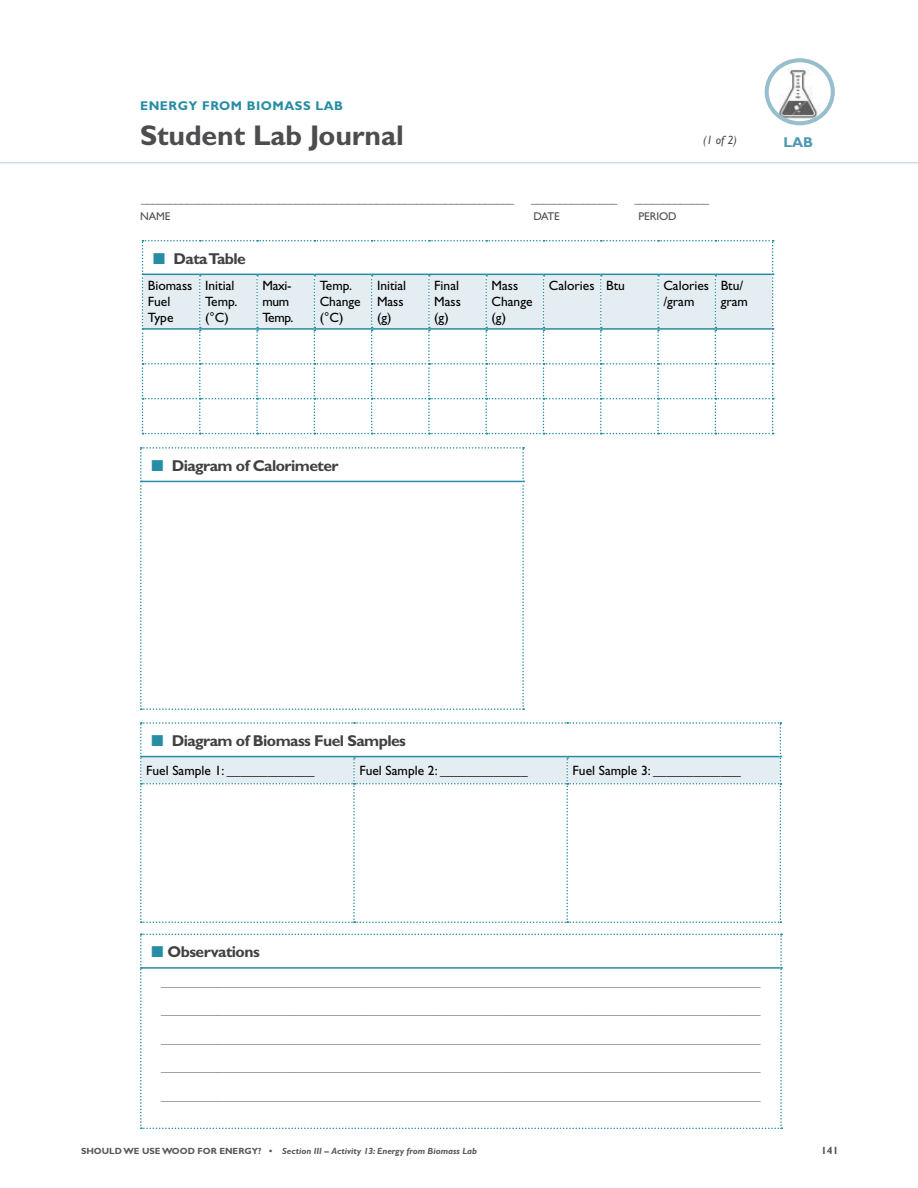
<style>
.page{position:relative;width:918px;height:1188px;background:#fff}
.page>*{position:absolute;margin:0;border:0;box-sizing:border-box;transform-origin:0 0}
.t1{font:700 28.5px "Gill Sans";color:#4d4d4f}
.t2{font:700 15.75px "Gill Sans";letter-spacing:-.035em;color:#414142}
.t3{font:700 14.25px/28.5px "Gill Sans";color:#808285;text-align:justify}
.t4{font:700 14.25px "Gill Sans";color:#4d99af}
.t5{font:13.5px/16.2px "Gill Sans";color:#000}
.t6{font:13.5px/16.2px "Gill Sans";letter-spacing:-.02em;color:#000}
.t7{font:700 12.75px "Gill Sans";letter-spacing:.04em;color:#278da4}
.t8{font:12px "Gill Sans";color:#4d4d4f}
.t9{font:italic 12px "Gill Sans";color:#4d4d4f}
.t10{font:11.25px "Gill Sans";letter-spacing:-.01em;color:#4d4d4f}
.t11{font:700 10.5px "Gill Sans";color:#58595b}
.t12{font:italic 700 9px "Gill Sans";color:#58595b}
.s1{color:#278da4}
.s2{font-style:normal}
</style>
<div class="page">
<hr style="left:0;top:162px;width:918px;height:2px;background:#ccdde4">
<svg style="left:142px;top:240px;width:632px;height:194px"></svg>
<svg style="left:140px;top:722px;width:641px;height:201px"></svg>
<svg style="left:140px;top:934px;width:642px;height:195px"></svg>
<hr style="left:142px;top:967px;width:638px;height:2px;background:#278da4">
<svg style="left:140px;top:447px;width:384px;height:263px"></svg>
<hr style="left:142px;top:481px;width:380px;height:1px;background:#278da4">
<svg style="left:767px;top:60px;width:66px;height:63px"></svg>
<img style="left:779px;top:60px;width:45px;height:63px">
<div style="left:765px;top:58px;width:70px;height:67px;border:4px solid #96becc;border-radius:50%"></div>
<p class="t7" style="left:140px;top:98px;width:205px">Energy from Biomass Lab</p>
<h1 class="t1" style="left:140px;top:119px;width:265px">Student Lab Journal</h1>
<p class="t9" style="left:703px;top:133px;width:35px">(1 of 2)</p>
<p class="t8" style="left:141px;top:192px;width:375px">_________________________________________________________________</p>
<p class="t8" style="left:531px;top:192px;width:88px">_______________</p>
<p class="t8" style="left:634px;top:192px;width:76px">_____________</p>
<p class="t10" style="left:140px;top:210px;width:32px">NAME</p>
<p class="t10" style="left:533px;top:210px;width:8px">date</p>
<p class="t10" style="left:639px;top:210px;width:30px">period</p>
<p class="t2" style="left:153px;top:249px;width:94px"><span class="s1">■</span> Data Table</p>
<p class="t5" style="left:148px;top:277px;width:46px">Biomass<br>Fuel<br>Type</p>
<p class="t5" style="left:205px;top:277px;width:34px">Initial<br>Temp. (°C)</p>
<p class="t6" style="left:262px;top:277px;width:33px">Maxi&shy;mum<br>Temp.</p>
<p class="t5" style="left:320px;top:277px;width:43px">Temp.<br>Change (°C)</p>
<p class="t5" style="left:377px;top:277px;width:31px">Initial<br>Mass (g)</p>
<p class="t5" style="left:434px;top:277px;width:28px">Final<br>Mass (g)</p>
<p class="t5" style="left:492px;top:277px;width:43px">Mass<br>Change (g)</p>
<p class="t5" style="left:549px;top:277px;width:78px">Calories Btu</p>
<p class="t5" style="left:663px;top:277px;width:47px">Calories /gram</p>
<p class="t5" style="left:721px;top:277px;width:29px">Btu/ gram</p>
<p class="t4" style="left:783px;top:134px;width:11px">LAB</p>
<p class="t2" style="left:152px;top:456px;width:189px"><span class="s1">■</span> Diagram of Calorimeter</p>
<p class="t2" style="left:152px;top:731px;width:256px"><span class="s1">■</span> Diagram of Biomass Fuel Samples</p>
<p class="t5" style="left:146px;top:763px;width:170px">Fuel Sample 1: _____________</p>
<p class="t5" style="left:359px;top:763px;width:170px">Fuel Sample 2: _____________</p>
<p class="t5" style="left:573px;top:763px;width:170px">Fuel Sample 3: _____________</p>
<p class="t2" style="left:152px;top:942px;width:110px"><span class="s1">■</span> Observations</p>
<p class="t3" style="left:161px;top:967px;width:601px">______________________________________________________________________________________ ______________________________________________________________________________________ ______________________________________________________________________________________ ______________________________________________________________________________________ ______________________________________________________________________________________</p>
<p class="t12" style="left:81px;top:1146px;width:398px"><span class="s2">Should We Us e Wood for E nergy? •</span> Section III <span class="s2">–</span> Activity 13: Energy from Biomass Lab</p>
<p class="t11" style="left:821px;top:1144px;width:19px">141</p>
</div>
